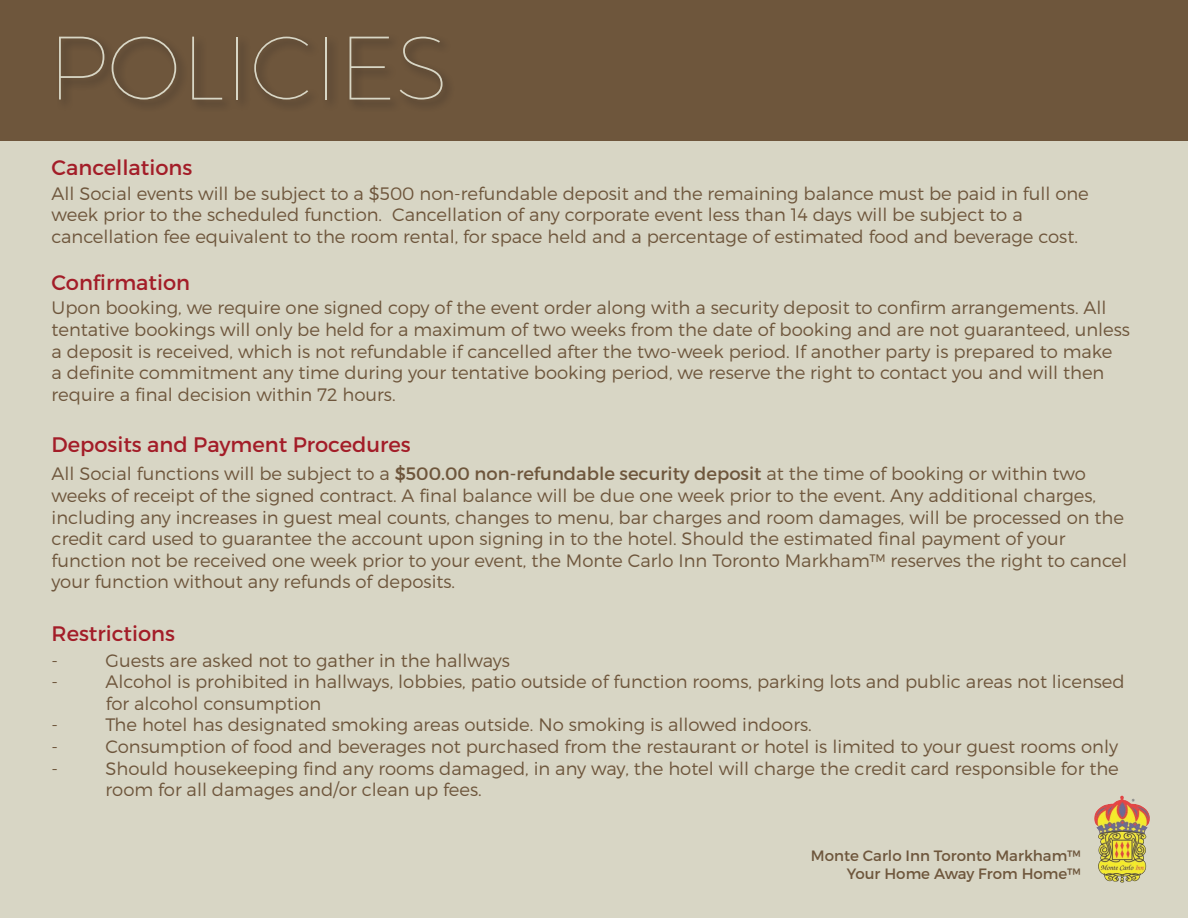
<style>
.page{position:relative;width:1188px;height:918px;background:#d8d6c5}
.page>*{position:absolute;margin:0;border:0;box-sizing:border-box;transform-origin:0 0}
.t1{font:100 90px "Montserrat";color:#d8d6c5}
.t2{font:21px "Montserrat";color:#a31d28}
.t3{font:300 18px/21.6px "Montserrat";color:#6e563c}
.t4{font:15px "Montserrat";color:#6e563c}
.s1{font-weight:400}
</style>
<div class="page">
<div style="left:0;top:0;width:1188px;height:140px;background:#6e563c"></div>
<img style="left:1094px;top:795px;width:56px;height:88px">
<p class="t1" style="left:48px;top:13px;width:403px">POLICIES</p>
<p class="t2" style="left:52px;top:155px;width:142px">Cancellations</p>
<p class="t3" style="left:52px;top:182px;width:1039px">All Social events will be subject to a $500 non-refundable deposit and the remaining balance must be paid in full one week prior to the scheduled function. Cancellation of any corporate event less than 14 days will be subject to a</p>
<p class="t3" style="left:52px;top:225px;width:1028px">cancellation fee equivalent to the room rental, for space held and a percentage of estimated food and beverage cost.</p>
<p class="t2" style="left:52px;top:270px;width:140px">Confirmation</p>
<p class="t3" style="left:52px;top:297px;width:1080px">Upon booking, we require one signed copy of the event order along with a security deposit to confirm arrangements. All tentative bookings will only be held for a maximum of two weeks from the date of booking and are not guaranteed, unless a deposit is received, which is not refundable if cancelled after the two-week period. If another party is prepared to make<br>a definite commitment any time during your tentative booking period, we reserve the right to contact you and will then require a final decision within 72 hours.</p>
<p class="t2" style="left:52px;top:431px;width:360px">Deposits and Payment Procedures</p>
<p class="t3" style="left:52px;top:463px;width:1074px">All Social functions will be subject to a <span class="s1">$500.00 non-refundable security deposit</span> at the time of booking or within two weeks of receipt of the signed contract. A final balance will be due one week prior to the event. Any additional charges, including any increases in guest meal counts, changes to menu, bar charges and room damages, will be processed on the credit card used to guarantee the account upon signing in to the hotel. Should the estimated final payment of your</p>
<p class="t3" style="left:52px;top:549px;width:1077px">function not be received one week prior to your event, the Monte Carlo Inn Toronto Markham™ reserves the right to cancel your function without any refunds of deposits.</p>
<p class="t2" style="left:52px;top:621px;width:125px">Restrictions</p>
<p class="t3" style="left:52px;top:649px;width:8px">-</p>
<p class="t3" style="left:106px;top:649px;width:406px">Guests are asked not to gather in the hallways</p>
<p class="t3" style="left:52px;top:671px;width:8px">-</p>
<p class="t3" style="left:106px;top:671px;width:1021px">Alcohol is prohibited in hallways, lobbies, patio outside of function rooms, parking lots and public areas not licensed for alcohol consumption</p>
<p class="t3" style="left:52px;top:714px;width:8px">-</p>
<p class="t3" style="left:106px;top:714px;width:708px">The hotel has designated smoking areas outside. No smoking is allowed indoors.</p>
<p class="t3" style="left:52px;top:735px;width:8px">-</p>
<p class="t3" style="left:106px;top:735px;width:1014px">Consumption of food and beverages not purchased from the restaurant or hotel is limited to your guest rooms only</p>
<p class="t3" style="left:52px;top:757px;width:8px">-</p>
<p class="t3" style="left:106px;top:757px;width:1015px">Should housekeeping find any rooms damaged, in any way, the hotel will charge the credit card responsible for the room for all damages and/or clean up fees.</p>
<p class="t4" style="left:811px;top:847px;width:271px">Monte Carlo Inn Toronto Markham™</p>
<p class="t4" style="left:847px;top:865px;width:235px">Your Home Away From Home™</p>
</div>
